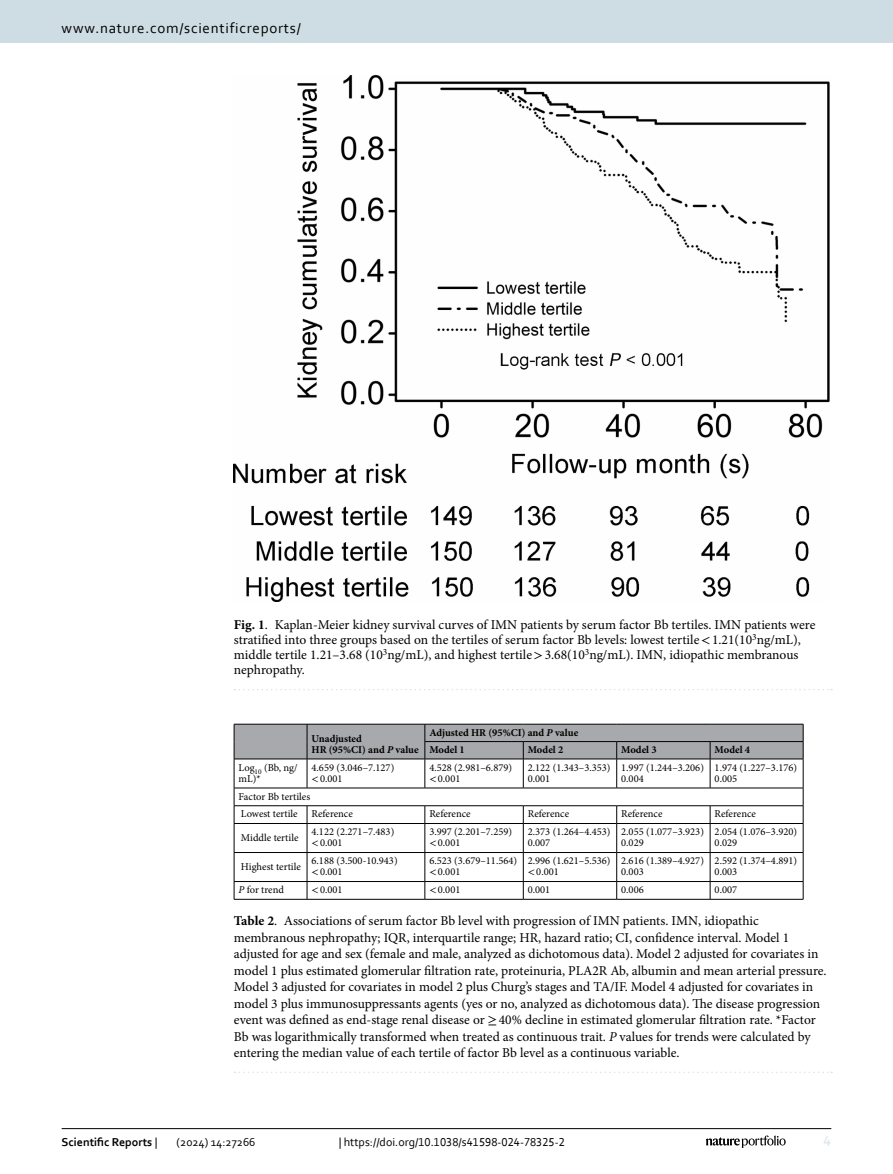
<style>
.page{position:relative;width:893px;height:1174px;background:#fff}
.page>*{position:absolute;margin:0;border:0;box-sizing:border-box;transform-origin:0 0}
.t1{font:15px "Corbel";letter-spacing:.05em;color:#000}
.t2{font:15px "Corbel";color:#d9e4eb}
.Table_Caption{font:13.5px/16.5px "Minion Pro";color:#000}
.Figure_Caption{font:13.5px/15px "Minion Pro";color:#000}
.t3{font:12px "Corbel";color:#000}
.t4{font:700 12px "Corbel";color:#000}
.Table_Body{font:10.5px/11.2px "Minion Pro";color:#000}
.Table_Head{font:700 10.5px "Minion Pro";color:#000}
.s1{font-weight:700}
.s2{font-family:"STIX"}
.s3{font-style:italic}
.s4{font-weight:400}
</style>
<div class="page">
<hr style="left:307px;top:899px;width:118px;height:1px;background:#000">
<hr style="left:425px;top:899px;width:98px;height:1px;background:#000">
<hr style="left:523px;top:899px;width:94px;height:1px;background:#000">
<hr style="left:617px;top:899px;width:93px;height:1px;background:#000">
<svg style="left:234px;top:724px;width:570px;height:175px"></svg>
<hr style="left:710px;top:899px;width:93px;height:1px;background:#000">
<hr style="left:234px;top:899px;width:73px;height:1px;background:#000">
<svg style="left:235px;top:1071px;width:597px;height:2px"></svg>
<img style="left:234px;top:76px;width:595px;height:525px">
<svg style="left:235px;top:689px;width:597px;height:1px"></svg>
<hr style="left:62px;top:1128px;width:769px;height:1px;background:#000">
<svg style="left:706px;top:1135px;width:80px;height:12px"></svg>
<div style="left:0;top:0;width:893px;height:43px;background:#cedde4"></div>
<p class="t1" style="left:62px;top:18px;width:241px">www.nature.com/scientificreports/</p>
<p class="Figure_Caption" style="left:234px;top:617px;width:583px"><span class="s1">Fig. 1</span>. Kaplan-Meier kidney survival curves of IMN patients by serum factor Bb tertiles. IMN patients were stratified into three groups based on the tertiles of serum factor Bb levels: lowest tertile<span class="s2">&lt;</span>1.21(10<sup>3</sup>ng/mL), middle tertile 1.21–3.68 (10<sup>3</sup>ng/mL), and highest tertile<span class="s2">&gt;</span>3.68(10<sup>3</sup>ng/mL). IMN, idiopathic membranous nephropathy.</p>
<p class="Table_Head" style="left:312px;top:731px;width:52px">Unadjusted</p>
<p class="Table_Head" style="left:312px;top:742px;width:109px">HR (95%CI) and <span class="s3">P</span> value</p>
<p class="Table_Body" style="left:239px;top:761px;width:61px">Log<sub>10</sub> (Bb, ng/ mL)*</p>
<p class="Table_Body" style="left:312px;top:761px;width:84px">4.659 (3.046–7.127)</p>
<p class="Table_Body" style="left:312px;top:773px;width:33px"><span class="s2">&lt;</span>0.001</p>
<p class="Table_Head" style="left:429px;top:725px;width:150px">Adjusted HR (95%CI) and <span class="s3">P</span> value</p>
<p class="Table_Head" style="left:429px;top:742px;width:37px">Model 1</p>
<p class="Table_Head" style="left:528px;top:742px;width:37px">Model 2</p>
<p class="Table_Head" style="left:621px;top:742px;width:37px">Model 3</p>
<p class="Table_Head" style="left:715px;top:742px;width:37px">Model 4</p>
<p class="Table_Body" style="left:429px;top:761px;width:84px">4.528 (2.981–6.879)</p>
<p class="Table_Body" style="left:429px;top:773px;width:33px"><span class="s2">&lt;</span>0.001</p>
<p class="Table_Body" style="left:528px;top:761px;width:84px">2.122 (1.343–3.353)</p>
<p class="Table_Body" style="left:528px;top:773px;width:24px">0.001</p>
<p class="Table_Body" style="left:621px;top:761px;width:84px">1.997 (1.244–3.206)</p>
<p class="Table_Body" style="left:621px;top:773px;width:24px">0.004</p>
<p class="Table_Body" style="left:715px;top:761px;width:84px">1.974 (1.227–3.176)</p>
<p class="Table_Body" style="left:715px;top:773px;width:24px">0.005</p>
<p class="Table_Body" style="left:239px;top:790px;width:73px">Factor Bb tertiles</p>
<p class="Table_Body" style="left:241px;top:808px;width:58px">Lowest tertile</p>
<p class="Table_Body" style="left:312px;top:808px;width:43px">Reference</p>
<p class="Table_Body" style="left:429px;top:808px;width:43px">Reference</p>
<p class="Table_Body" style="left:528px;top:808px;width:43px">Reference</p>
<p class="Table_Body" style="left:621px;top:808px;width:43px">Reference</p>
<p class="Table_Body" style="left:715px;top:808px;width:43px">Reference</p>
<p class="Table_Body" style="left:241px;top:831px;width:59px">Middle tertile</p>
<p class="Table_Body" style="left:312px;top:826px;width:84px">4.122 (2.271–7.483)</p>
<p class="Table_Body" style="left:312px;top:837px;width:33px"><span class="s2">&lt;</span>0.001</p>
<p class="Table_Body" style="left:429px;top:826px;width:84px">3.997 (2.201–7.259)</p>
<p class="Table_Body" style="left:429px;top:837px;width:33px"><span class="s2">&lt;</span>0.001</p>
<p class="Table_Body" style="left:528px;top:826px;width:84px">2.373 (1.264–4.453)</p>
<p class="Table_Body" style="left:528px;top:837px;width:24px">0.007</p>
<p class="Table_Body" style="left:621px;top:826px;width:84px">2.055 (1.077–3.923)</p>
<p class="Table_Body" style="left:621px;top:837px;width:24px">0.029</p>
<p class="Table_Body" style="left:715px;top:826px;width:84px">2.054 (1.076–3.920)</p>
<p class="Table_Body" style="left:715px;top:837px;width:24px">0.029</p>
<p class="Table_Body" style="left:241px;top:860px;width:61px">Highest tertile</p>
<p class="Table_Body" style="left:312px;top:855px;width:88px">6.188 (3.500-10.943)</p>
<p class="Table_Body" style="left:312px;top:866px;width:33px"><span class="s2">&lt;</span>0.001</p>
<p class="Table_Body" style="left:429px;top:855px;width:89px">6.523 (3.679–11.564)</p>
<p class="Table_Body" style="left:429px;top:866px;width:33px"><span class="s2">&lt;</span>0.001</p>
<p class="Table_Body" style="left:528px;top:855px;width:84px">2.996 (1.621–5.536)</p>
<p class="Table_Body" style="left:528px;top:866px;width:33px"><span class="s2">&lt;</span>0.001</p>
<p class="Table_Body" style="left:621px;top:855px;width:84px">2.616 (1.389–4.927)</p>
<p class="Table_Body" style="left:621px;top:866px;width:24px">0.003</p>
<p class="Table_Body" style="left:715px;top:855px;width:84px">2.592 (1.374–4.891)</p>
<p class="Table_Body" style="left:715px;top:866px;width:24px">0.003</p>
<p class="Table_Body" style="left:239px;top:884px;width:47px"><span class="s3">P</span> for trend</p>
<p class="Table_Body" style="left:312px;top:884px;width:33px"><span class="s2">&lt;</span>0.001</p>
<p class="Table_Body" style="left:429px;top:884px;width:33px"><span class="s2">&lt;</span>0.001</p>
<p class="Table_Body" style="left:528px;top:884px;width:24px">0.001</p>
<p class="Table_Body" style="left:621px;top:884px;width:24px">0.006</p>
<p class="Table_Body" style="left:715px;top:884px;width:24px">0.007</p>
<p class="Table_Caption" style="left:234px;top:912px;width:594px"><span class="s1">Table 2</span>. Associations of serum factor Bb level with progression of IMN patients. IMN, idiopathic membranous nephropathy; IQR, interquartile range; HR, hazard ratio; CI, confidence interval. Model 1 adjusted for age and sex (female and male, analyzed as dichotomous data). Model 2 adjusted for covariates in model 1 plus estimated glomerular filtration rate, proteinuria, PLA2R Ab, albumin and mean arterial pressure.<br>Model 3 adjusted for covariates in model 2 plus Churg’s stages and TA/IF. Model 4 adjusted for covariates in model 3 plus immunosuppressants agents (yes or no, analyzed as dichotomous data). The disease progression event was defined as end-stage renal disease or <span class="s2">≥</span>40% decline in estimated glomerular filtration rate. *Factor Bb was logarithmically transformed when treated as continuous trait. <span class="s3">P</span> values for trends were calculated by entering the median value of each tertile of factor Bb level as a continuous variable.</p>
<p class="t4" style="left:62px;top:1134px;width:97px">Scientific Reports <span class="s4">|</span></p>
<p class="t3" style="left:177px;top:1134px;width:80px">(2024) 14:27266</p>
<p class="t3" style="left:339px;top:1134px;width:228px">| https://doi.org/10.1038/s41598-024-78325-2</p>
<p class="t2" style="left:824px;top:1132px;width:9px">4</p>
</div>
